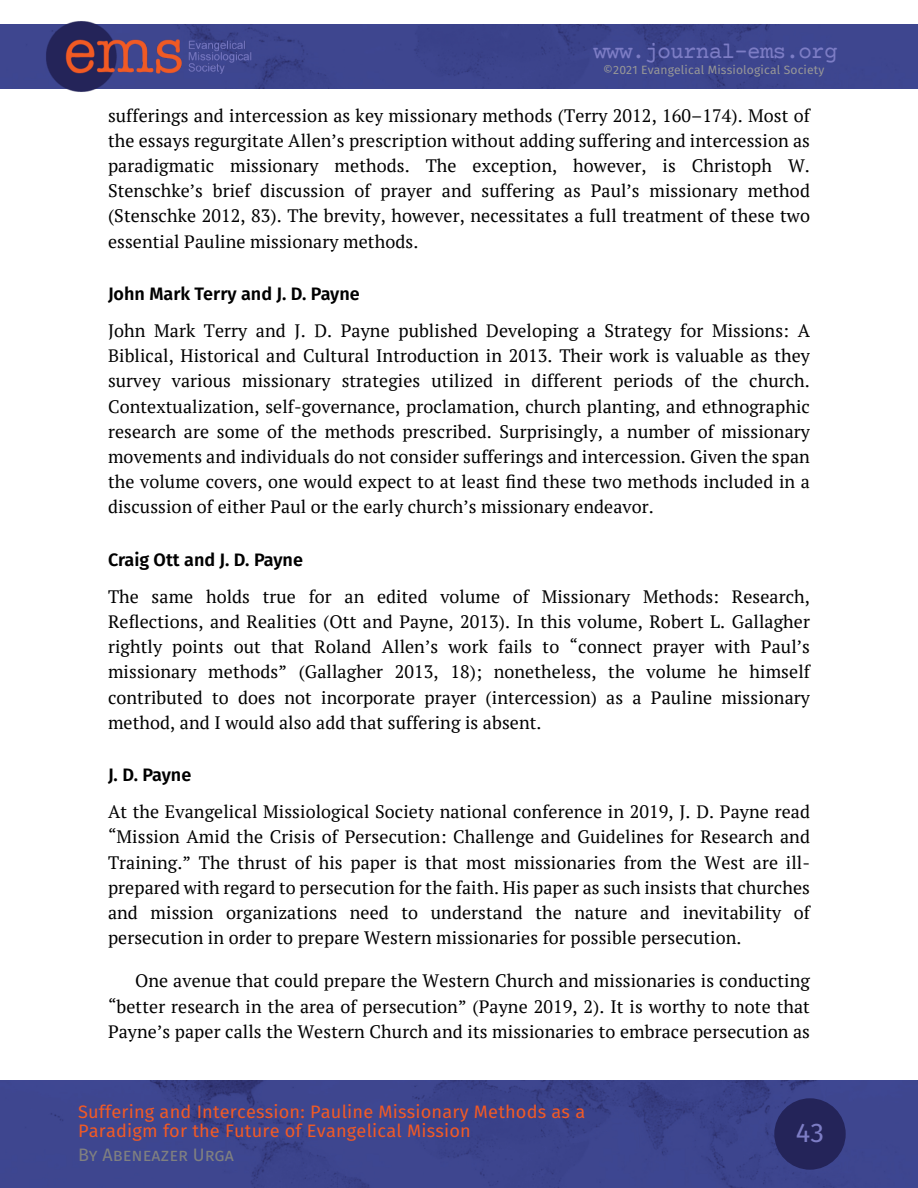
<style>
.page{position:relative;width:918px;height:1188px;background:#fff}
.page>*{position:absolute;margin:0;border:0;box-sizing:border-box;transform-origin:0 0}
.t1{font:27px "Fira Sans";color:#7d7dc5}
.t2{font:22.5px "Courier Prime";letter-spacing:-.03em;color:#7d7dc5}
.t3{font:18px/25.2px "PT Serif";letter-spacing:.005em;color:#000;text-align:justify}
.t4{font:18px/19.5px "Fira Sans";letter-spacing:.01em;color:#f15a25}
.t5{font:600 18px "Fira Sans";color:#000}
.t6{font:18px "Fira Sans";color:#808080}
.t7{font:12px "Fira Sans";letter-spacing:.01em;color:#979797}
</style>
<div class="page">
<div style="left:0;top:24px;width:918px;height:65px;background:#3d468f"></div>
<img style="left:1px;top:1080px;width:917px;height:108px">
<div style="left:774px;top:1098px;width:72px;height:72px;background:#242459;border-radius:50%"></div>
<img style="left:45px;top:21px;width:208px;height:71px">
<hr style="left:0;top:1080px;width:1px;height:108px;background:#242459">
<p class="t2" style="left:593px;top:42px;width:246px">www.journal-ems.org</p>
<p class="t7" style="left:603px;top:62px;width:223px">©2021 Evangelical Missiological Society</p>
<p class="t3" style="left:108px;top:102px;width:703px">sufferings and intercession as key missionary methods (Terry 2012, 160–174). Most of the essays regurgitate Allen’s prescription without adding suffering and intercession as paradigmatic missionary methods. The exception, however, is Christoph W.<br>Stenschke’s brief discussion of prayer and suffering as Paul’s missionary method (Stenschke 2012, 83). The brevity, however, necessitates a full treatment of these two essential Pauline missionary methods.</p>
<p class="t5" style="left:108px;top:283px;width:253px">John Mark Terry and J. D. Payne</p>
<p class="t3" style="left:108px;top:318px;width:704px">John Mark Terry and J. D. Payne published Developing a Strategy for Missions: A Biblical, Historical and Cultural Introduction in 2013. Their work is valuable as they survey various missionary strategies utilized in different periods of the church.<br>Contextualization, self-governance, proclamation, church planting, and ethnographic research are some of the methods prescribed. Surprisingly, a number of missionary movements and individuals do not consider sufferings and intercession. Given the span the volume covers, one would expect to at least find these two methods included in a discussion of either Paul or the early church’s missionary endeavor.</p>
<p class="t5" style="left:108px;top:549px;width:196px">Craig Ott and J. D. Payne</p>
<p class="t3" style="left:108px;top:583px;width:704px">The same holds true for an edited volume of Missionary Methods: Research, Reflections, and Realities (Ott and Payne, 2013). In this volume, Robert L. Gallagher rightly points out that Roland Allen’s work fails to “connect prayer with Paul’s missionary methods” (Gallagher 2013, 18); nonetheless, the volume he himself contributed to does not incorporate prayer (intercession) as a Pauline missionary method, and I would also add that suffering is absent.</p>
<p class="t5" style="left:108px;top:764px;width:85px">J. D. Payne</p>
<p class="t3" style="left:108px;top:799px;width:704px">At the Evangelical Missiological Society national conference in 2019, J. D. Payne read “Mission Amid the Crisis of Persecution: Challenge and Guidelines for Research and Training.” The thrust of his paper is that most missionaries from the West are ill&shy;prepared with regard to persecution for the faith. His paper as such insists that churches and mission organizations need to understand the nature and inevitability of persecution in order to prepare Western missionaries for possible persecution.</p>
<p class="t3" style="left:108px;top:968px;width:704px;text-indent:27px">One avenue that could prepare the Western Church and missionaries is conducting “better research in the area of persecution” (Payne 2019, 2). It is worthy to note that Payne’s paper calls the Western Church and its missionaries to embrace persecution as</p>
<p class="t4" style="left:78px;top:1102px;width:509px">Suffering and Intercession: Pauline Missionary Methods as a<br>Paradigm for the Future of Evangelical Mission</p>
<p class="t6" style="left:78px;top:1144px;width:157px">By Abeneazer Urga</p>
<h1 class="t1" style="left:796px;top:1117px;width:30px">43</h1>
</div>
